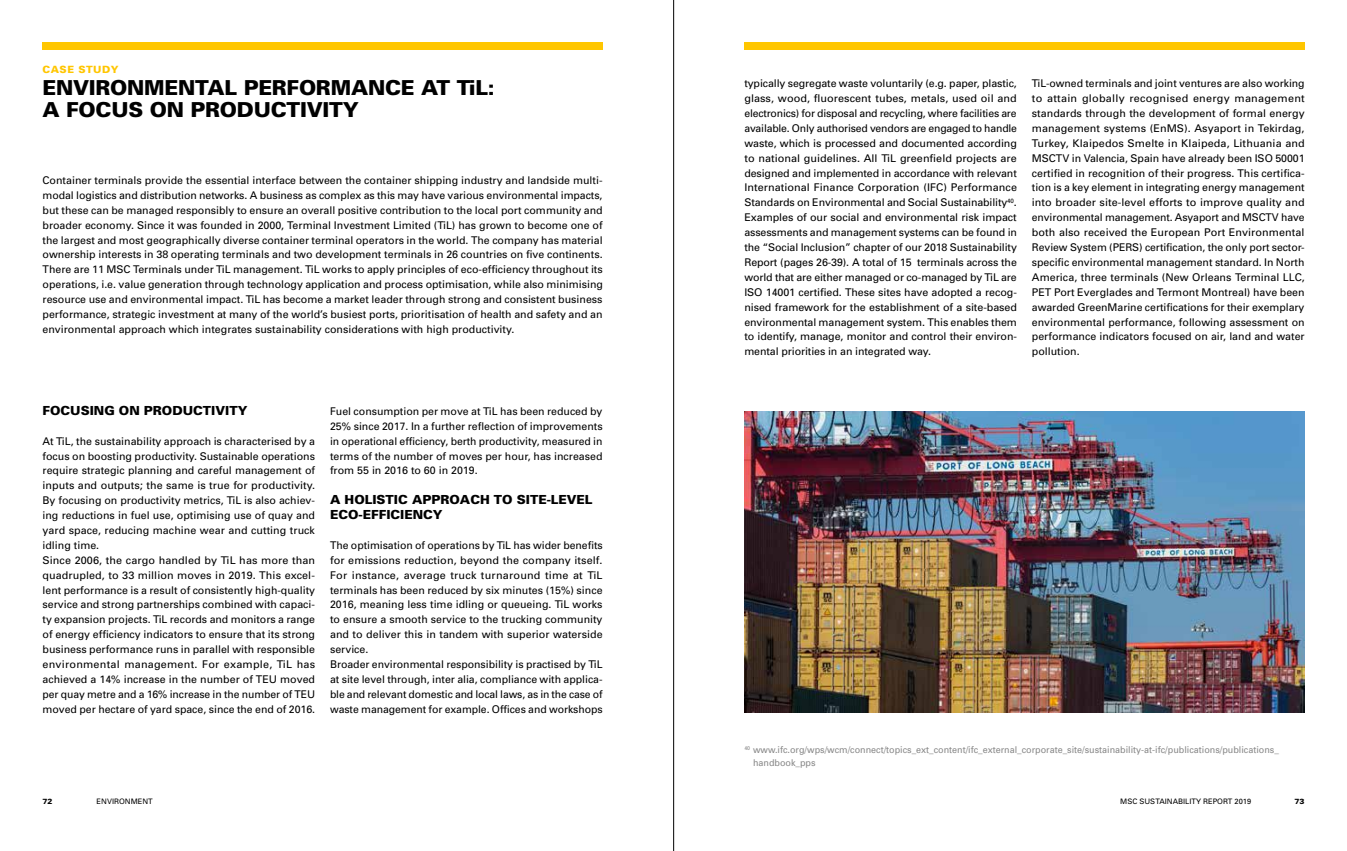
<style>
.page{position:relative;width:1347px;height:851px;background:#fff}
.page>*{position:absolute;margin:0;border:0;box-sizing:border-box;transform-origin:0 0}
.t1{font:900 20.62px/22.4px "Univers";letter-spacing:-.01em;color:#000}
.t2{font:900 12.5px/14.9px "Univers";color:#000}
.t3{font:10.62px/14.9px "Univers";color:#000;text-align:justify}
.t4{font:900 10px "Univers";letter-spacing:.05em;color:#ffc600}
.t5{font:9.38px/12.5px "Univers";color:#878787;scale:.96 1}
.t6{font:7.5px "Univers";color:#000}
.t7{font:900 7.5px "Univers";color:#000}
</style>
<div class="page">
<div style="left:43px;top:43px;width:559px;height:7px;background:#ffc600"></div>
<div style="left:744px;top:43px;width:560px;height:7px;background:#ffc600"></div>
<img style="left:744px;top:411px;width:560px;height:301px">
<hr style="left:673px;top:0;width:1px;height:850px;background:#000">
<p class="t4" style="left:43px;top:63px;width:78px">CASE STUDY</p>
<h1 class="t1" style="left:43px;top:76px;width:454px">ENVIRONMENTAL PERFORMANCE AT TiL:<br>A FOCUS ON PRODUCTIVITY</h1>
<p class="t3" style="left:43px;top:173px;width:562px">Container terminals provide the essential interface between the container shipping industry and landside multi&shy;modal logistics and distribution networks. A business as complex as this may have various environmental impacts, but these can be managed responsibly to ensure an overall positive contribution to the local port community and broader economy. Since it was founded in 2000, Terminal Investment Limited (TiL) has grown to become one of the largest and most geographically diverse container terminal operators in the world. The company has material ownership interests in 38 operating terminals and two development terminals in 26 countries on five continents.<br>There are 11 MSC Terminals under TiL management. TiL works to apply principles of eco-efficiency throughout its operations, i.e. value generation through technology application and process optimisation, while also minimising resource use and environmental impact. TiL has become a market leader through strong and consistent business performance, strategic investment at many of the world’s busiest ports, prioritisation of health and safety and an environmental approach which integrates sustainability considerations with high productivity.</p>
<p class="t2" style="left:43px;top:402px;width:206px">FOCUSING ON PRODUCTIVITY</p>
<p class="t3" style="left:43px;top:433px;width:274px;text-align:left">At TiL, the sustainability approach is characterised by a focus on boosting productivity. Sustainable operations require strategic planning and careful management of inputs and outputs; the same is true for productivity.<br>By focusing on productivity metrics, TiL is also achiev&shy;ing reductions in fuel use, optimising use of quay and yard space, reducing machine wear and cutting truck idling time.<br>Since 2006, the cargo handled by TiL has more than quadrupled, to 33 million moves in 2019. This excel&shy;lent performance is a result of consistently high-quality service and strong partnerships combined with capaci&shy;ty expansion projects. TiL records and monitors a range of energy efficiency indicators to ensure that its strong business performance runs in parallel with responsible environmental management. For example, TiL has achieved a 14% increase in the number of TEU moved per quay metre and a 16% increase in the number of TEU moved per hectare of yard space, since the end of 2016.</p>
<p class="t3" style="left:330px;top:403px;width:274px">Fuel consumption per move at TiL has been reduced by 25% since 2017. In a further reflection of improvements in operational efficiency, berth productivity, measured in terms of the number of moves per hour, has increased from 55 in 2016 to 60 in 2019.</p>
<p class="t2" style="left:330px;top:492px;width:264px">A HOLISTIC APPROACH TO SITE-LEVEL<br>ECO-EFFICIENCY</p>
<p class="t3" style="left:330px;top:537px;width:274px;text-align:left">The optimisation of operations by TiL has wider benefits for emissions reduction, beyond the company itself.<br>For instance, average truck turnaround time at TiL terminals has been reduced by six minutes (15%) since 2016, meaning less time idling or queueing. TiL works to ensure a smooth service to the trucking community and to deliver this in tandem with superior waterside service.<br>Broader environmental responsibility is practised by TiL at site level through, inter alia, compliance with applica&shy;ble and relevant domestic and local laws, as in the case of waste management for example. Offices and workshops</p>
<p class="t3" style="left:744px;top:76px;width:274px">typically segregate waste voluntarily (e.g. paper, plastic, glass, wood, fluorescent tubes, metals, used oil and electronics) for disposal and recycling, where facilities are available. Only authorised vendors are engaged to handle waste, which is processed and documented according to national guidelines. All TiL greenfield projects are designed and implemented in accordance with relevant International Finance Corporation (IFC) Performance Standards on Environmental and Social Sustainability<sup>40</sup>.<br>Examples of our social and environmental risk impact assessments and management systems can be found in the “Social Inclusion” chapter of our 2018 Sustainability Report (pages 26-39). A total of 15 terminals across the world that are either managed or co-managed by TiL are ISO 14001 certified. These sites have adopted a recog&shy;nised framework for the establishment of a site-based environmental management system. This enables them to identify, manage, monitor and control their environ&shy;mental priorities in an integrated way.</p>
<p class="t3" style="left:1032px;top:76px;width:274px">TiL-owned terminals and joint ventures are also working to attain globally recognised energy management standards through the development of formal energy management systems (EnMS). Asyaport in Tekirdag, Turkey, Klaipedos Smelte in Klaipeda, Lithuania and MSCTV in Valencia, Spain have already been ISO 50001 certified in recognition of their progress. This certifica&shy;tion is a key element in integrating energy management into broader site-level efforts to improve quality and environmental management. Asyaport and MSCTV have both also received the European Port Environmental Review System (PERS) certification, the only port sector&shy;specific environmental management standard. In North America, three terminals (New Orleans Terminal LLC, PET Port Everglades and Termont Montreal) have been awarded GreenMarine certifications for their exemplary environmental performance, following assessment on performance indicators focused on air, land and water pollution.</p>
<p class="t5" style="left:753px;top:743px;width:549px;text-indent:-9px"><sup>40</sup> www.ifc.org/wps/wcm/connect/topics_ext_content/ifc_external_corporate_site/sustainability-at-ifc/publications/publications_ handbook_pps</p>
<p class="t7" style="left:43px;top:796px;width:12px">72</p>
<p class="t6" style="left:97px;top:796px;width:58px">ENVIRONMENT</p>
<p class="t6" style="left:1120px;top:796px;width:132px">MSC SUSTAINABILITY REPORT 2019</p>
<p class="t7" style="left:1294px;top:796px;width:12px">73</p>
</div>
